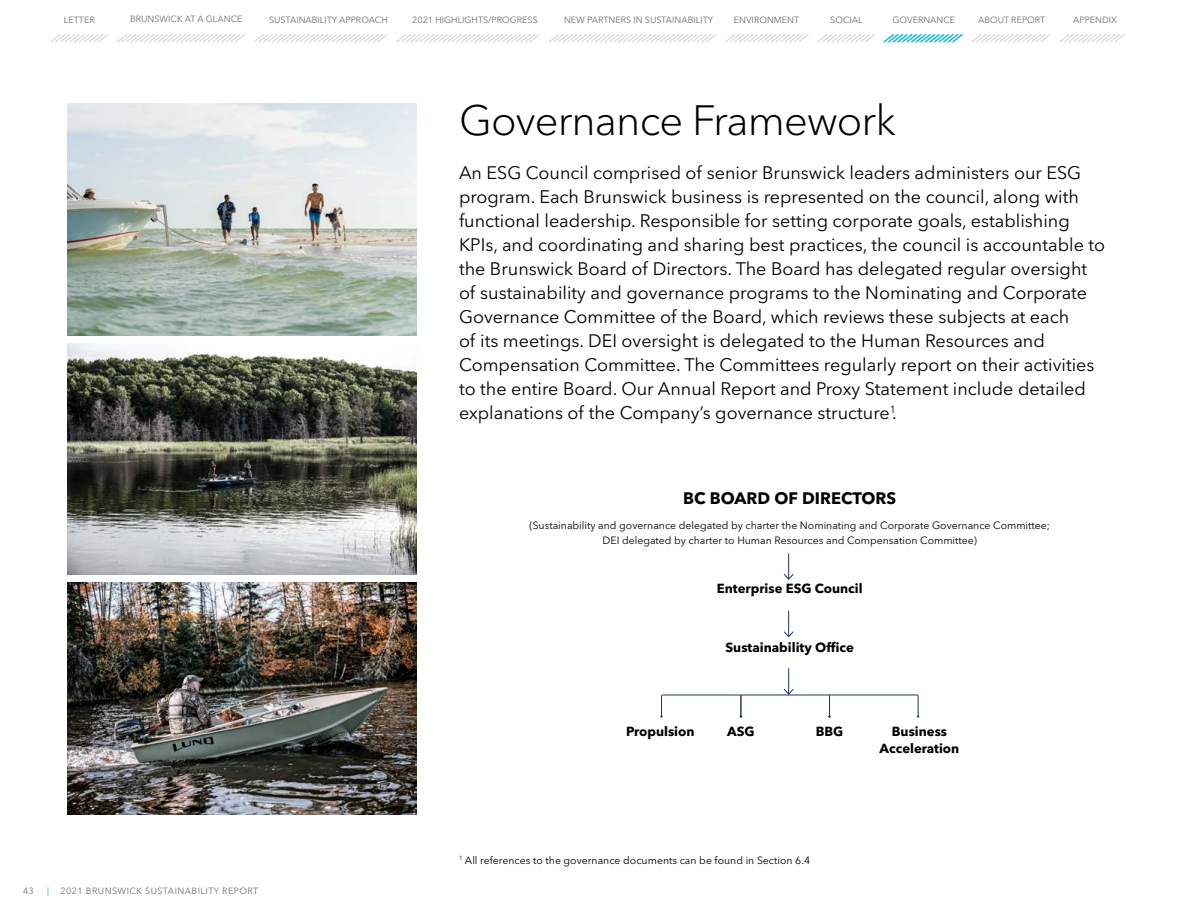
<style>
.page{position:relative;width:1188px;height:918px;background:#fff}
.page>*{position:absolute;margin:0;border:0;box-sizing:border-box;transform-origin:0 0}
.t1{font:300 42px "Avenir Next LT Pro";letter-spacing:-.02em;color:#000}
.t2{font:18px/24px "Avenir Next LT Pro";color:#000}
.t3{font:700 16.5px "Avenir Next LT Pro";color:#000}
.t4{font:700 13.2px/17px "Avenir Next LT Pro";color:#000;text-align:center}
.t5{font:10.5px/15px "Avenir Next LT Pro";color:#000;text-align:center}
.t6{font:9px "Avenir Next LT Pro";color:#6d6e71}
.t7{font:9px "Avenir Next LT Pro";letter-spacing:.05em;color:#6d6e71}
.t8{font:9px "Avenir Next LT Pro";color:#0cbbdb}
</style>
<div class="page">
<svg style="left:50px;top:33px;width:1075px;height:10px"></svg>
<img style="left:68px;top:343px;width:349px;height:232px">
<img style="left:68px;top:583px;width:349px;height:232px">
<img style="left:68px;top:103px;width:349px;height:232px">
<svg style="left:783px;top:553px;width:11px;height:27px"></svg>
<svg style="left:783px;top:611px;width:11px;height:26px"></svg>
<svg style="left:783px;top:668px;width:11px;height:27px"></svg>
<hr style="left:662px;top:695px;width:256px;height:1px;background:#1f3667">
<svg style="left:660px;top:695px;width:3px;height:23px"></svg>
<svg style="left:740px;top:695px;width:2px;height:23px"></svg>
<svg style="left:828px;top:695px;width:3px;height:23px"></svg>
<svg style="left:917px;top:695px;width:2px;height:23px"></svg>
<p class="t6" style="left:64px;top:15px;width:32px">LETTER</p>
<p class="t6" style="left:130px;top:14px;width:114px">BRUNSWICK AT A GLANCE</p>
<p class="t6" style="left:269px;top:15px;width:120px">SUSTAINABILITY APPROACH</p>
<p class="t6" style="left:412px;top:15px;width:127px">2021 HIGHLIGHTS/PROGRESS</p>
<p class="t6" style="left:564px;top:15px;width:151px">NEW PARTNERS IN SUSTAINABILITY</p>
<p class="t6" style="left:734px;top:15px;width:67px">ENVIRONMENT</p>
<p class="t6" style="left:830px;top:15px;width:34px">SOCIAL</p>
<p class="t6" style="left:893px;top:15px;width:64px">GOVERNANCE</p>
<p class="t6" style="left:978px;top:15px;width:69px">ABOUT REPORT</p>
<p class="t6" style="left:1073px;top:15px;width:45px">APPENDIX</p>
<h1 class="t1" style="left:459px;top:95px;width:439px">Governance Framework</h1>
<p class="t2" style="left:459px;top:161px;width:648px">An ESG Council comprised of senior Brunswick leaders administers our ESG program. Each Brunswick business is represented on the council, along with functional leadership. Responsible for setting corporate goals, establishing KPIs, and coordinating and sharing best practices, the council is accountable to the Brunswick Board of Directors. The Board has delegated regular oversight of sustainability and governance programs to the Nominating and Corporate Governance Committee of the Board, which reviews these subjects at each<br>of its meetings. DEI oversight is delegated to the Human Resources and Compensation Committee. The Committees regularly report on their activities to the entire Board. Our Annual Report and Proxy Statement include detailed explanations of the Company’s governance structure<sup>1</sup> .</p>
<p class="t3" style="left:683px;top:489px;width:215px">BC BOARD OF DIRECTORS</p>
<p class="t5" style="left:530px;top:518px;width:522px">(Sustainability and governance delegated by charter the Nominating and Corporate Governance Committee;<br>DEI delegated by charter to Human Resources and Compensation Committee)</p>
<p class="t4" style="left:717px;top:580px;width:147px">Enterprise ESG Council</p>
<p class="t4" style="left:626px;top:723px;width:70px">Propulsion</p>
<p class="t4" style="left:726px;top:639px;width:130px">Sustainability Office</p>
<p class="t4" style="left:727px;top:723px;width:29px">ASG</p>
<p class="t4" style="left:816px;top:723px;width:29px">BBG</p>
<p class="t4" style="left:880px;top:723px;width:81px">Business<br>Acceleration</p>
<p class="t6" style="left:23px;top:886px;width:12px">43</p>
<p class="t8" style="left:47px;top:886px;width:3px">|</p>
<p class="t7" style="left:60px;top:886px;width:199px">2021 BRUNSWICK SUSTAINABILITY REPORT</p>
<p class="t5" style="left:459px;top:853px;width:353px"><sup>1</sup> All references to the governance documents can be found in Section 6.4</p>
</div>
